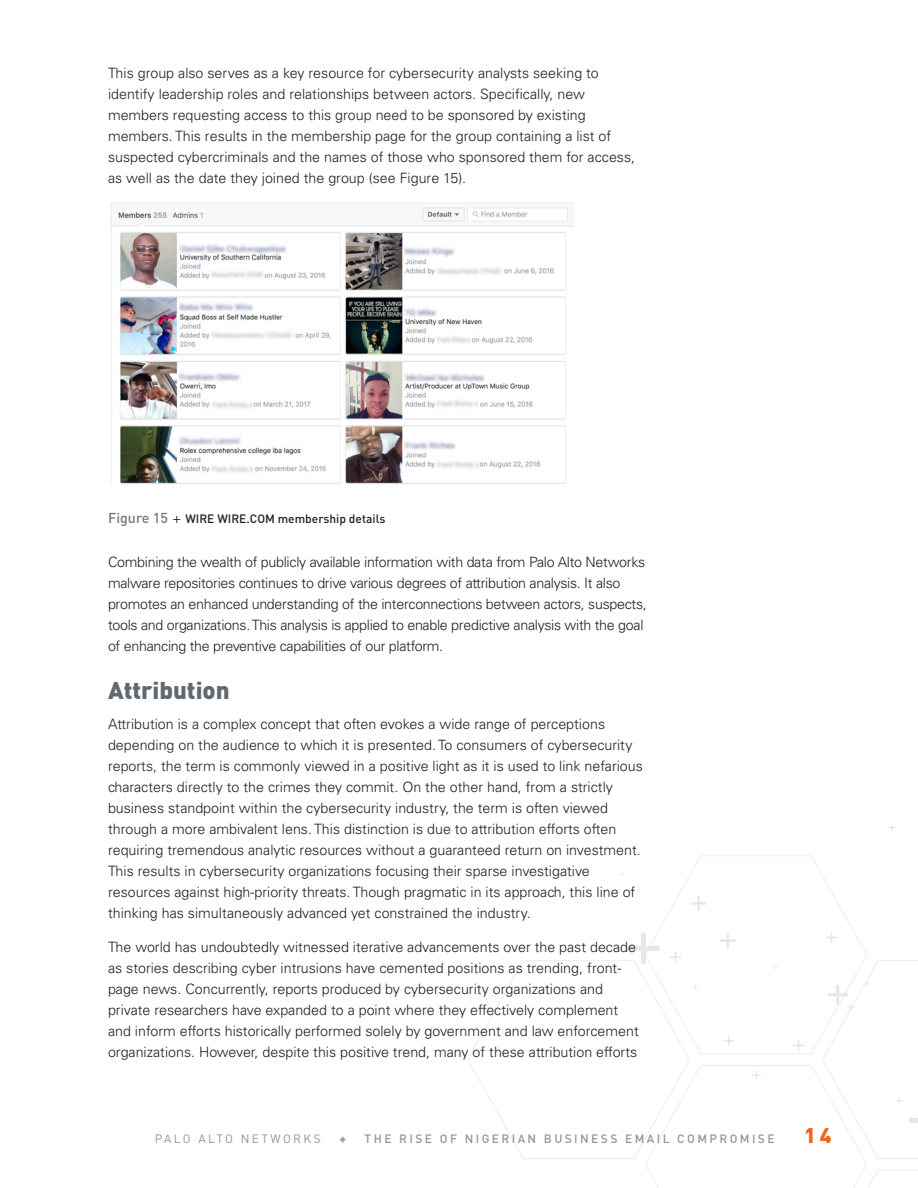
<style>
.page{position:relative;width:918px;height:1188px;background:#fff}
.page>*{position:absolute;margin:0;border:0;box-sizing:border-box;transform-origin:0 0}
.t1{font:900 24px "DINOT";color:#5f696f}
.t2{font:900 21px "DINOT";color:#f36421}
.TXT{font:300 14.25px/21px "Univers LT Std";color:#231f20}
.TXT-2{font:300 14.25px/21px "Univers LT Std";letter-spacing:-.02em;color:#231f20}
.t3{font:500 12px "DINOT";letter-spacing:.2em;color:#939598}
.text_no_indent{font:500 12px "DINOT";color:#231f20}
.t4{font:12px "DINOT";letter-spacing:.2em;color:#939598}
.t5{font:900 12px "DINOT";color:#939598}
.s1{font-size:14.25px;color:#76787b}
.s2{font-family:"Univers LT Std";font-weight:300;font-size:14.25px}
</style>
<div class="page">
<svg style="left:467px;top:960px;width:161px;height:199px"></svg>
<svg style="left:691px;top:896px;width:15px;height:15px"></svg>
<svg style="left:628px;top:932px;width:290px;height:256px"></svg>
<div style="left:909px;top:1118px;width:9px;height:5px;background:#e6e7e9"></div>
<svg style="left:889px;top:824px;width:7px;height:7px"></svg>
<img style="left:111px;top:202px;width:463px;height:283px">
<p class="TXT" style="left:108px;top:62px;width:529px">This group also serves as a key resource for cybersecurity analysts seeking to identify leadership roles and relationships between actors. Specifically, new members requesting access to this group need to be sponsored by existing members. This results in the membership page for the group containing a list of suspected cybercriminals and the names of those who sponsored them for access, as well as the date they joined the group (see Figure 15).</p>
<p class="text_no_indent" style="left:108px;top:510px;width:279px"><span class="s1">Figure 15</span> <span class="s2">+</span> WIRE WIRE.COM membership details</p>
<p class="TXT-2" style="left:108px;top:551px;width:540px">Combining the wealth of publicly available information with data from Palo Alto Networks malware repositories continues to drive various degrees of attribution analysis. It also promotes an enhanced understanding of the interconnections between actors, suspects, tools and organizations. This analysis is applied to enable predictive analysis with the goal of enhancing the preventive capabilities of our platform.</p>
<h2 class="t1" style="left:108px;top:674px;width:123px">Attribution</h2>
<p class="TXT" style="left:108px;top:713px;width:536px">Attribution is a complex concept that often evokes a wide range of perceptions depending on the audience to which it is presented. To consumers of cybersecurity reports, the term is commonly viewed in a positive light as it is used to link nefarious characters directly to the crimes they commit. On the other hand, from a strictly business standpoint within the cybersecurity industry, the term is often viewed through a more ambivalent lens. This distinction is due to attribution efforts often requiring tremendous analytic resources without a guaranteed return on investment.<br>This results in cybersecurity organizations focusing their sparse investigative resources against high-priority threats. Though pragmatic in its approach, this line of thinking has simultaneously advanced yet constrained the industry.</p>
<p class="TXT" style="left:108px;top:937px;width:532px">The world has undoubtedly witnessed iterative advancements over the past decade as stories describing cyber intrusions have cemented positions as trending, front&shy;page news. Concurrently, reports produced by cybersecurity organizations and private researchers have expanded to a point where they effectively complement and inform efforts historically performed solely by government and law enforcement organizations. However, despite this positive trend, many of these attribution efforts</p>
<p class="t4" style="left:155px;top:1131px;width:167px">PALO ALTO NETWORKS</p>
<p class="t5" style="left:339px;top:1131px;width:8px">+</p>
<p class="t3" style="left:365px;top:1131px;width:412px">THE RISE OF NIGERIAN BUSINESS EMAIL COMPROMISE</p>
<h2 class="t2" style="left:804px;top:1121px;width:29px">14</h2>
</div>
